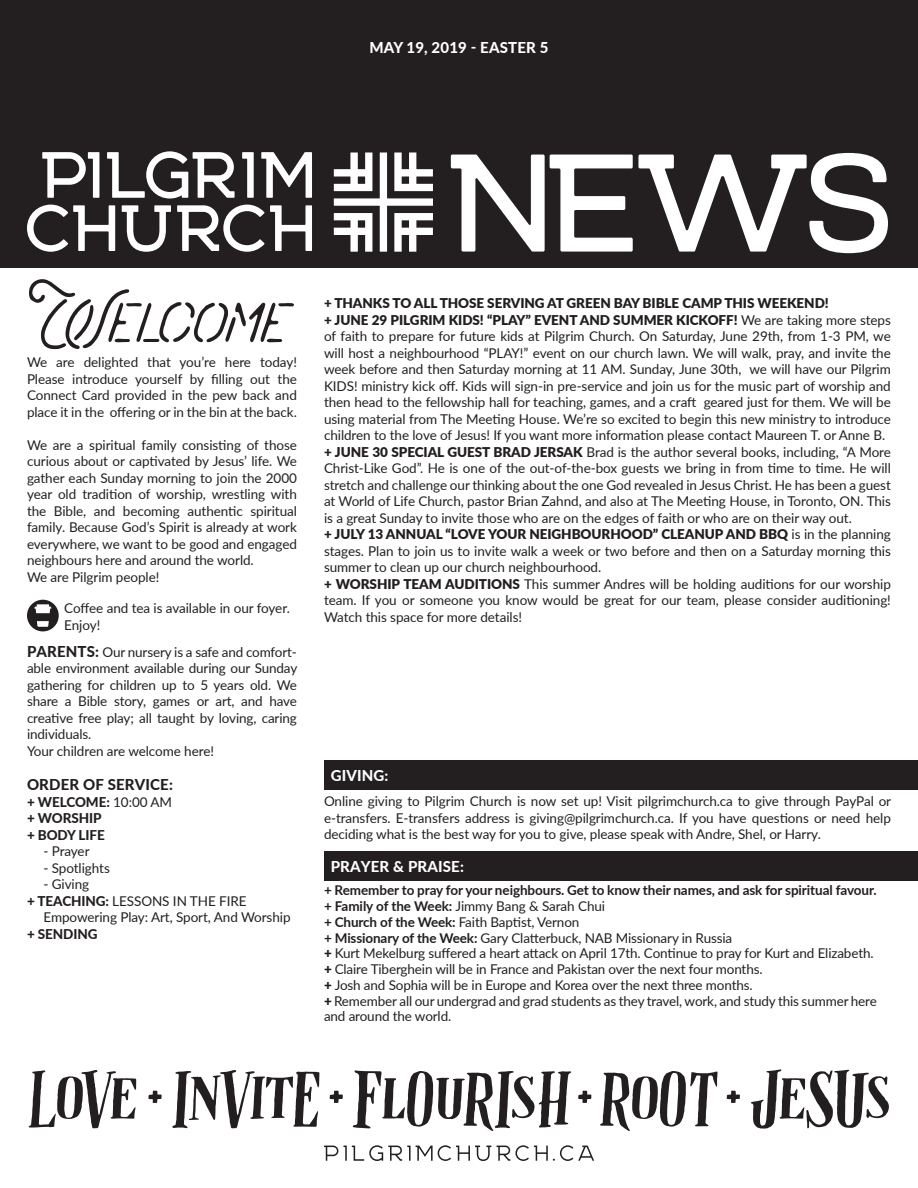
<style>
.page{position:relative;width:918px;height:1188px;background:#fff}
.page>*{position:absolute;margin:0;border:0;box-sizing:border-box;transform-origin:0 0}
.t1{font:66px "Yosemite";letter-spacing:-.075em;color:#231f20}
.t2{font:800 15px "Lato";letter-spacing:.01em;color:#fff}
.t3{font:800 15px "Lato";letter-spacing:.01em;color:#231f20}
.t4{font:13.5px/16.5px "Lato";letter-spacing:-.01em;color:#231f20;text-align:justify}
.t5{font:700 13.5px "Lato";letter-spacing:-.005em;color:#231f20}
.t6{font:900 13.5px "Lato";letter-spacing:-.005em;color:#231f20}
.t7{font:800 13.5px "Lato";letter-spacing:-.005em;color:#231f20}
.s1{font-weight:800;font-size:15px}
.s2{font-weight:400}
.s3{font-weight:800}
.s4{font-weight:900}
.s5{font-weight:700}
</style>
<div class="page">
<div style="left:0;top:0;width:918px;height:268px;background:#231f20"></div>
<svg style="left:324px;top:1145px;width:167px;height:16px"></svg>
<svg style="left:497px;top:1145px;width:97px;height:16px"></svg>
<svg style="left:27px;top:600px;width:32px;height:31px"></svg>
<svg style="left:28px;top:1070px;width:108px;height:58px"></svg>
<svg style="left:148px;top:1091px;width:14px;height:12px"></svg>
<svg style="left:172px;top:1070px;width:147px;height:58px"></svg>
<svg style="left:330px;top:1091px;width:13px;height:12px"></svg>
<svg style="left:353px;top:1070px;width:218px;height:61px"></svg>
<svg style="left:578px;top:1091px;width:13px;height:12px"></svg>
<svg style="left:600px;top:1071px;width:118px;height:60px"></svg>
<svg style="left:727px;top:1091px;width:13px;height:12px"></svg>
<svg style="left:751px;top:1069px;width:138px;height:60px"></svg>
<div style="left:324px;top:851px;width:594px;height:29px;background:#231f20"></div>
<svg style="left:451px;top:153px;width:437px;height:100px"></svg>
<svg style="left:334px;top:153px;width:99px;height:99px"></svg>
<svg style="left:42px;top:152px;width:57px;height:46px"></svg>
<svg style="left:107px;top:151px;width:128px;height:48px"></svg>
<svg style="left:242px;top:152px;width:12px;height:46px"></svg>
<svg style="left:261px;top:152px;width:51px;height:46px"></svg>
<svg style="left:27px;top:205px;width:88px;height:47px"></svg>
<svg style="left:122px;top:205px;width:49px;height:47px"></svg>
<svg style="left:177px;top:205px;width:135px;height:47px"></svg>
<div style="left:324px;top:760px;width:594px;height:30px;background:#231f20"></div>
<p class="t2" style="left:370px;top:36px;width:180px">MAY 19, 2019 - EASTER 5</p>
<p class="t1" style="left:27px;top:280px;width:266px">Welcome</p>
<p class="t4" style="left:27px;top:354px;width:271px">We are delighted that you’re here today!<br>Please introduce yourself by filling out the Connect Card provided in the pew back and place it in the offering or in the bin at the back.</p>
<p class="t4" style="left:27px;top:436px;width:271px">We are a spiritual family consisting of those curious about or captivated by Jesus’ life. We gather each Sunday morning to join the 2000 year old tradition of worship, wrestling with the Bible, and becoming authentic spiritual family. Because God’s Spirit is already at work everywhere, we want to be good and engaged neighbours here and around the world.</p>
<p class="t4" style="left:27px;top:568px;width:134px">We are Pilgrim people!</p>
<p class="t4" style="left:64px;top:600px;width:227px">Coffee and tea is available in our foyer.</p>
<p class="t4" style="left:64px;top:616px;width:38px">Enjoy!</p>
<p class="t4" style="left:27px;top:643px;width:272px"><span class="s1">PARENTS:</span> Our nursery is a safe and comfort&shy;able environment available during our Sunday gathering for children up to 5 years old. We share a Bible story, games or art, and have creative free play; all taught by loving, caring individuals.</p>
<p class="t4" style="left:27px;top:742px;width:189px">Your children are welcome here!</p>
<p class="t3" style="left:27px;top:774px;width:147px">ORDER OF SERVICE:</p>
<p class="t7" style="left:27px;top:792px;width:147px">+ WELCOME: <span class="s2">10:00 AM</span></p>
<p class="t7" style="left:27px;top:808px;width:76px">+ WORSHIP</p>
<p class="t7" style="left:27px;top:825px;width:79px">+ BODY LIFE</p>
<p class="t4" style="left:43px;top:843px;width:48px">- Prayer</p>
<p class="t4" style="left:43px;top:859px;width:68px">- Spotlights</p>
<p class="t4" style="left:43px;top:876px;width:47px">- Giving</p>
<p class="t4" style="left:27px;top:892px;width:221px"><span class="s3">+ TEACHING:</span> LESSONS IN THE FIRE</p>
<p class="t4" style="left:43px;top:909px;width:249px">Empowering Play: Art, Sport, And Worship</p>
<p class="t7" style="left:27px;top:924px;width:72px">+ SENDING</p>
<p class="t6" style="left:324px;top:293px;width:506px">+ THANKS TO ALL THOSE SERVING AT GREEN BAY BIBLE CAMP THIS WEEKEND!</p>
<p class="t4" style="left:324px;top:311px;width:568px"><span class="s4">+ JUNE 29 PILGRIM KIDS! “PLAY” EVENT AND SUMMER KICKOFF!</span> We are taking more steps of faith to prepare for future kids at Pilgrim Church. On Saturday, June 29th, from 1-3 PM, we will host a neighbourhood “PLAY!” event on our church lawn. We will walk, pray, and invite the week before and then Saturday morning at 11 AM. Sunday, June 30th, we will have our Pilgrim KIDS! ministry kick off. Kids will sign-in pre-service and join us for the music part of worship and then head to the fellowship hall for teaching, games, and a craft geared just for them. We will be using material from The Meeting House. We’re so excited to begin this new ministry to introduce children to the love of Jesus! If you want more information please contact Maureen T. or Anne B.</p>
<p class="t4" style="left:324px;top:443px;width:568px"><span class="s4">+ JUNE 30 SPECIAL GUEST BRAD JERSAK</span> Brad is the author several books, including, “A More Christ-Like God”. He is one of the out-of-the-box guests we bring in from time to time. He will stretch and challenge our thinking about the one God revealed in Jesus Christ. He has been a guest at World of Life Church, pastor Brian Zahnd, and also at The Meeting House, in Toronto, ON. This is a great Sunday to invite those who are on the edges of faith or who are on their way out.</p>
<p class="t4" style="left:324px;top:525px;width:568px"><span class="s4">+ JULY 13 ANNUAL “LOVE YOUR NEIGHBOURHOOD” CLEANUP AND BBQ</span> is in the planning stages. Plan to join us to invite walk a week or two before and then on a Saturday morning this summer to clean up our church neighbourhood.</p>
<p class="t4" style="left:324px;top:575px;width:568px"><span class="s4">+ WORSHIP TEAM AUDITIONS</span> This summer Andres will be holding auditions for our worship team. If you or someone you know would be great for our team, please consider auditioning!<br>Watch this space for more details!</p>
<p class="t2" style="left:331px;top:764px;width:59px">GIVING:</p>
<p class="t4" style="left:324px;top:793px;width:569px">Online giving to Pilgrim Church is now set up! Visit pilgrimchurch.ca to give through PayPal or e-transfers. E-transfers address is giving@pilgrimchurch.ca. If you have questions or need help deciding what is the best way for you to give, please speak with Andre, Shel, or Harry.</p>
<p class="t2" style="left:331px;top:856px;width:135px">PRAYER &amp; PRAISE:</p>
<p class="t5" style="left:324px;top:881px;width:554px">+ Remember to pray for your neighbours. Get to know their names, and ask for spiritual favour.</p>
<p class="t4" style="left:324px;top:897px;width:283px"><span class="s5">+ Family of the Week:</span> Jimmy Bang &amp; Sarah Chui</p>
<p class="t4" style="left:324px;top:913px;width:257px"><span class="s5">+ Church of the Week:</span> Faith Baptist, Vernon</p>
<p class="t4" style="left:324px;top:929px;width:410px"><span class="s5">+ Missionary of the Week:</span> Gary Clatterbuck, NAB Missionary in Russia</p>
<p class="t4" style="left:324px;top:945px;width:551px"><span class="s4">+</span> Kurt Mekelburg suffered a heart attack on April 17th. Continue to pray for Kurt and Elizabeth.</p>
<p class="t4" style="left:324px;top:960px;width:440px"><span class="s4">+</span> Claire Tiberghein will be in France and Pakistan over the next four months.</p>
<p class="t4" style="left:324px;top:976px;width:430px"><span class="s4">+</span> Josh and Sophia will be in Europe and Korea over the next three months.</p>
<p class="t4" style="left:324px;top:992px;width:554px;line-height:15.8px"><span class="s4">+</span> Remember all our undergrad and grad students as they travel, work, and study this summer here and around the world.</p>
</div>
